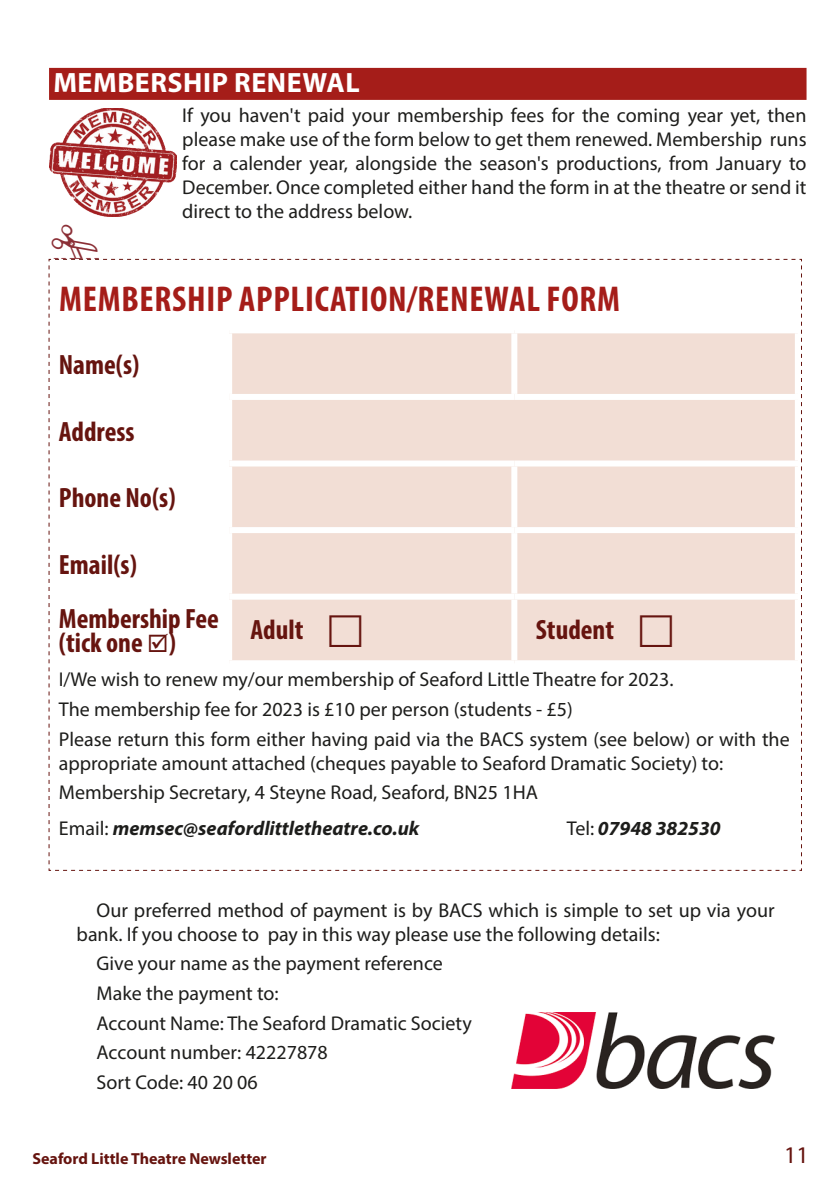
<style>
.page{position:relative;width:840px;height:1191px;background:#fff}
.page>*{position:absolute;margin:0;border:0;box-sizing:border-box;transform-origin:0 0}
.Membership_Form_Head{font:700 condensed 36px "Myriad Pro";letter-spacing:.02em;color:#a51d19}
.Membership_Details{font:700 condensed 28px "Myriad Pro";color:#66140f}
.Main_Header{font:700 28px "Myriad Pro";letter-spacing:.02em;color:#fff}
.t1{font:24px "Myriad Pro";color:#66140f}
.Main_Body{font:20px/24px "Myriad Pro";color:#1d1d1b;text-align:justify}
.Main_Body_Production{font:20px/24px "Myriad Pro";color:#1d1d1b}
.Main_Body-2{font:italic 700 20px "Myriad Pro";color:#1d1d1b}
.t2{font:700 16px "Myriad Pro";color:#66140f}
.s1{font-weight:400;font-style:normal}
</style>
<div class="page">
<div style="left:49px;top:68px;width:757px;height:32px;background:#a51d19"></div>
<img style="left:49px;top:108px;width:127px;height:108px">
<img style="left:511px;top:1012px;width:263px;height:77px">
<svg style="left:49px;top:258px;width:752px;height:613px"></svg>
<p class="Main_Header" style="left:53px;top:64px;width:308px">MEMBERSHIP RENEWAL</p>
<p class="Main_Body" style="left:182px;top:103px;width:625px">If you haven't paid your membership fees for the coming year yet, then please make use of the form below to get them renewed. Membership runs for a calender year, alongside the season's productions, from January to December. Once completed either hand the form in at the theatre or send it</p>
<p class="Main_Body" style="left:182px;top:199px;width:231px">direct to the address below.</p>
<p class="Membership_Form_Head" style="left:59px;top:276px;width:562px">MEMBERSHIP APPLICATION/RENEWAL FORM</p>
<p class="Membership_Details" style="left:59px;top:347px;width:82px">Name(s)</p>
<p class="Membership_Details" style="left:59px;top:414px;width:77px">Address</p>
<p class="Membership_Details" style="left:59px;top:480px;width:118px">Phone No(s)</p>
<p class="Membership_Details" style="left:59px;top:547px;width:79px">Email(s)</p>
<p class="Membership_Details" style="left:59px;top:601px;width:161px">Membership Fee</p>
<p class="Membership_Details" style="left:59px;top:625px;width:118px">(tick one ☑)</p>
<p class="Membership_Details" style="left:250px;top:612px;width:54px">Adult</p>
<p class="Membership_Details" style="left:535px;top:612px;width:80px">Student</p>
<p class="Main_Body" style="left:59px;top:667px;width:615px">I/We wish to renew my/our membership of Seaford Little Theatre for 2023.</p>
<p class="Main_Body" style="left:59px;top:697px;width:515px">The membership fee for 2023 is £10 per person (students - £5)</p>
<p class="Main_Body" style="left:59px;top:726px;width:732px">Please return this form either having paid via the BACS system (see below) or with the appropriate amount attached (cheques payable to Seaford Dramatic Society) to:</p>
<p class="Main_Body" style="left:59px;top:780px;width:480px">Membership Secretary, 4 Steyne Road, Seaford, BN25 1HA</p>
<p class="Main_Body-2" style="left:59px;top:815px;width:362px"><span class="s1">Email:</span> memsec@seafordlittletheatre.co.uk</p>
<p class="Main_Body-2" style="left:566px;top:815px;width:155px"><span class="s1">Tel:</span> 07948 382530</p>
<p class="Main_Body_Production" style="left:77px;top:897px;width:699px;text-indent:20px">Our preferred method of payment is by BACS which is simple to set up via your bank. If you choose to pay in this way please use the following details:</p>
<p class="Main_Body_Production" style="left:97px;top:951px;width:347px">Give your name as the payment reference</p>
<p class="Main_Body_Production" style="left:97px;top:981px;width:183px">Make the payment to:</p>
<p class="Main_Body_Production" style="left:97px;top:1010px;width:376px">Account Name: The Seaford Dramatic Society</p>
<p class="Main_Body_Production" style="left:97px;top:1040px;width:232px">Account number: 42227878</p>
<p class="Main_Body_Production" style="left:97px;top:1070px;width:162px">Sort Code: 40 20 06</p>
<p class="t2" style="left:32px;top:1147px;width:236px">Seaford Little Theatre Newsletter</p>
<p class="t1" style="left:783px;top:1140px;width:26px">11</p>
</div>
